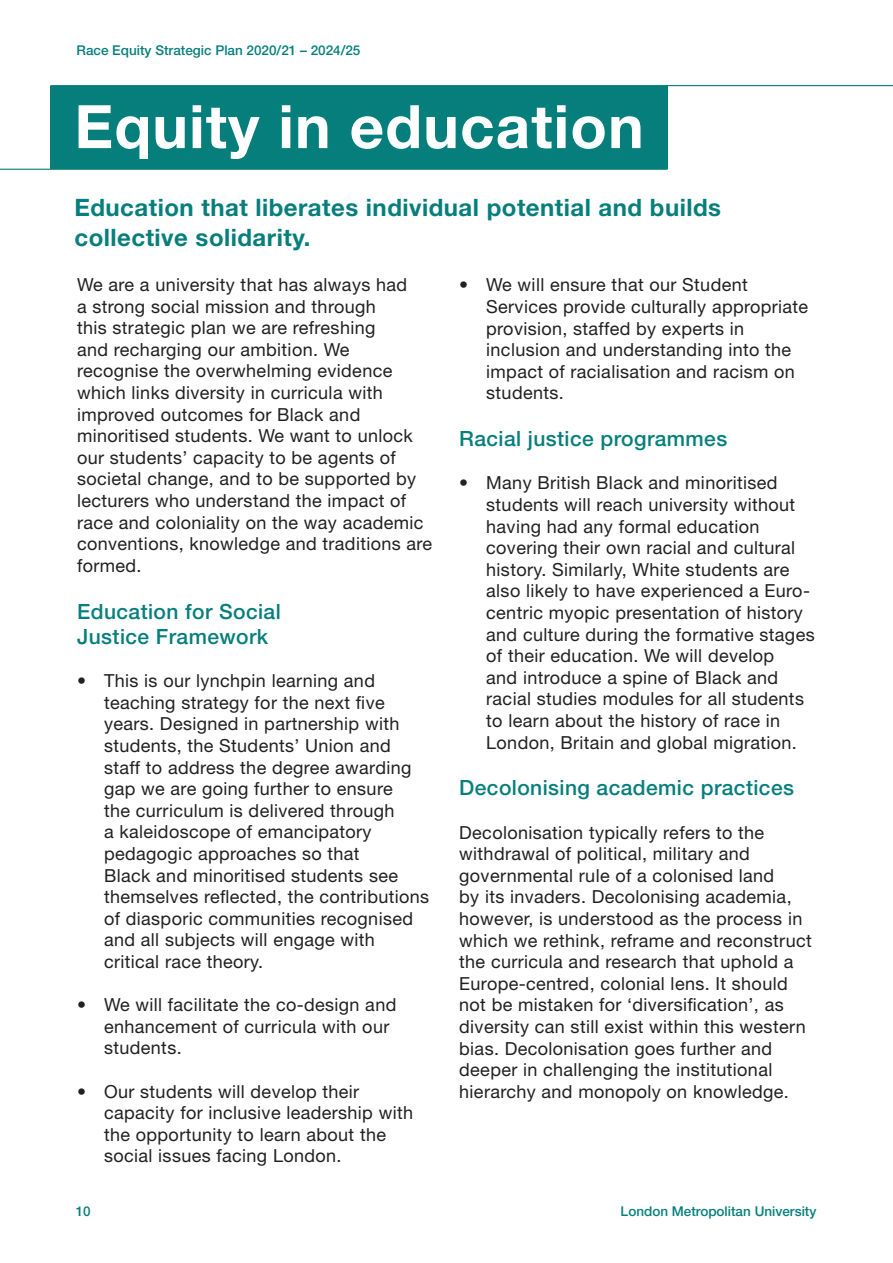
<style>
.page{position:relative;width:893px;height:1263px;background:#fff}
.page>*{position:absolute;margin:0;border:0;box-sizing:border-box;transform-origin:0 0}
.Section_heading__h2{font:700 60px "Helvetica Neue LT Std";letter-spacing:.02em;color:#fff}
.Section_heading__h2-2{font:700 24px/30px "Helvetica Neue LT Std";letter-spacing:.02em;color:#067f7c}
.Heading_3{font:500 21px "Helvetica Neue LT Std";letter-spacing:.02em;color:#067f7c}
.t1{font:18px/21.6px "Helvetica Neue LT Std";letter-spacing:.02em;color:#222021}
.t2{font:500 13.5px "Helvetica Neue LT Std";color:#067f7c}
</style>
<div class="page">
<div style="left:50px;top:86px;width:618px;height:83px;background:#067f7c"></div>
<hr style="left:50px;top:85px;width:843px;height:1px;background:#067f7c">
<hr style="left:0;top:169px;width:668px;height:1px;background:#067f7c">
<p class="t2" style="left:77px;top:42px;width:285px">Race Equity Strategic Plan 2020/21 – 2024/25</p>
<h2 class="Section_heading__h2" style="left:74px;top:90px;width:571px">Equity in education</h2>
<h2 class="Section_heading__h2-2" style="left:74px;top:191px;width:648px">Education that liberates individual potential and builds collective solidarity.</h2>
<h1 class="t1" style="left:486px;top:274px;width:324px;text-indent:-27px">• We will ensure that our Student<br>Services provide culturally appropriate provision, staffed by experts in inclusion and understanding into the impact of racialisation and racism on students.</h1>
<h3 class="Heading_3" style="left:459px;top:426px;width:270px">Racial justice programmes</h3>
<h1 class="t1" style="left:486px;top:472px;width:330px;text-indent:-27px">• Many British Black and minoritised students will reach university without having had any formal education covering their own racial and cultural history. Similarly, White students are also likely to have experienced a Euro&shy;centric myopic presentation of history and culture during the formative stages of their education. We will develop<br>and introduce a spine of Black and racial studies modules for all students to learn about the history of race in London, Britain and global migration.</h1>
<h3 class="Heading_3" style="left:459px;top:775px;width:336px">Decolonising academic practices</h3>
<h1 class="t1" style="left:459px;top:821px;width:354px">Decolonisation typically refers to the withdrawal of political, military and governmental rule of a colonised land<br>by its invaders. Decolonising academia, however, is understood as the process in which we rethink, reframe and reconstruct the curricula and research that uphold a Europe-centred, colonial lens. It should not be mistaken for ‘diversification’, as diversity can still exist within this western bias. Decolonisation goes further and deeper in challenging the institutional hierarchy and monopoly on knowledge.</h1>
<h1 class="t1" style="left:77px;top:274px;width:357px">We are a university that has always had<br>a strong social mission and through<br>this strategic plan we are refreshing<br>and recharging our ambition. We recognise the overwhelming evidence which links diversity in curricula with improved outcomes for Black and minoritised students. We want to unlock our students’ capacity to be agents of societal change, and to be supported by lecturers who understand the impact of race and coloniality on the way academic conventions, knowledge and traditions are formed.</h1>
<h3 class="Heading_3" style="left:77px;top:599px;width:205px">Education for Social</h3>
<h3 class="Heading_3" style="left:77px;top:624px;width:193px">Justice Framework</h3>
<h1 class="t1" style="left:104px;top:670px;width:327px;text-indent:-27px">• This is our lynchpin learning and teaching strategy for the next five years. Designed in partnership with students, the Students’ Union and staff to address the degree awarding gap we are going further to ensure<br>the curriculum is delivered through<br>a kaleidoscope of emancipatory pedagogic approaches so that<br>Black and minoritised students see themselves reflected, the contributions of diasporic communities recognised and all subjects will engage with critical race theory.</h1>
<h1 class="t1" style="left:104px;top:994px;width:294px;text-indent:-27px">• We will facilitate the co-design and enhancement of curricula with our students.</h1>
<h1 class="t1" style="left:104px;top:1080px;width:310px;text-indent:-27px">• Our students will develop their capacity for inclusive leadership with the opportunity to learn about the social issues facing London.</h1>
<p class="t2" style="left:76px;top:1203px;width:17px">10</p>
<p class="t2" style="left:621px;top:1203px;width:197px">London Metropolitan University</p>
</div>
